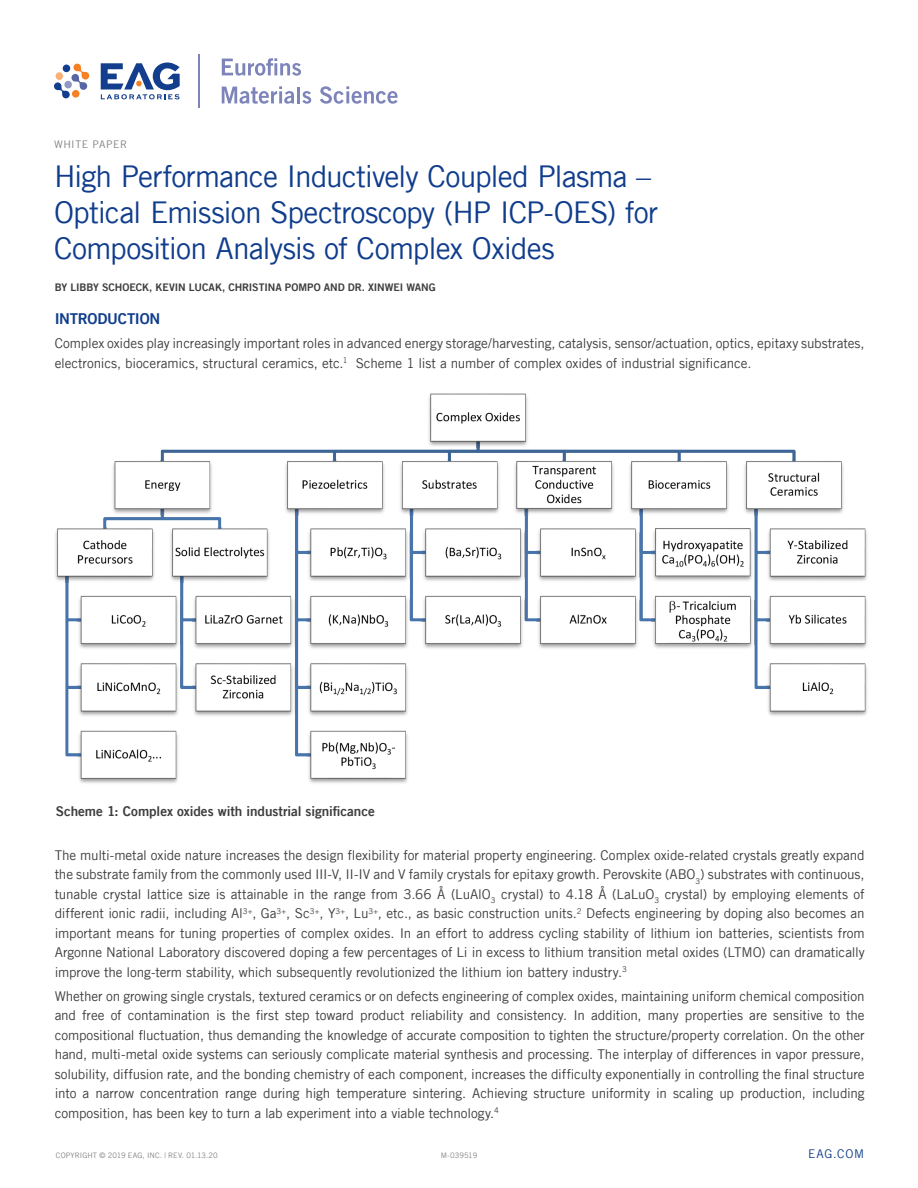
<style>
.page{position:relative;width:918px;height:1188px;background:#fff}
.page>*{position:absolute;margin:0;border:0;box-sizing:border-box;transform-origin:0 0}
.Headline{font:30px/36px "Trade Gothic LT";letter-spacing:-.03em;color:#103d8c}
.Section_Header{font:15px "Trade Gothic LT Bold Two";letter-spacing:-.015em;color:#103d8c}
.Body_Copy{font:13.5px/19.5px "Trade Gothic LT";letter-spacing:-.01em;color:#3e3e3f;text-align:justify}
.Caption_Text{font:13.5px "Trade Gothic LT Bold Two";letter-spacing:-.005em;color:#3e3e3f}
.t1{font:12px "Trade Gothic LT";letter-spacing:.06em;color:#103d8c}
.Byline{font:10.5px "Trade Gothic LT Bold Two";letter-spacing:-.005em;color:#3e3e3f}
.Byline-2{font:10.5px "Trade Gothic LT";letter-spacing:.055em;color:#808285}
.Copyright{font:7.5px "Trade Gothic LT";letter-spacing:.01em;color:#808285}
</style>
<div class="page">
<hr style="left:199px;top:54px;width:1px;height:54px;background:#7d84ba">
<svg style="left:222px;top:58px;width:79px;height:18px"></svg>
<svg style="left:222px;top:86px;width:72px;height:18px"></svg>
<hr style="left:297px;top:87px;width:3px;height:16px;background:#7d84ba">
<svg style="left:302px;top:91px;width:9px;height:13px"></svg>
<svg style="left:320px;top:86px;width:78px;height:18px"></svg>
<svg style="left:54px;top:64px;width:35px;height:34px"></svg>
<div style="left:72px;top:90px;width:8px;height:8px;background:#f58025;border-radius:50%"></div>
<div style="left:56px;top:72px;width:7px;height:8px;background:#faaf75;border-radius:50%"></div>
<div style="left:63px;top:65px;width:7px;height:7px;background:#133d8d;border-radius:50%"></div>
<svg style="left:101px;top:62px;width:79px;height:38px"></svg>
<img style="left:55px;top:393px;width:812px;height:390px">
<p class="Byline-2" style="left:54px;top:138px;width:75px">WHITE PAPER</p>
<p class="Headline" style="left:54px;top:158px;width:606px">High Performance Inductively Coupled Plasma –<br>Optical Emission Spectroscopy (HP ICP-OES) for<br>Composition Analysis of Complex Oxides</p>
<p class="Byline" style="left:55px;top:281px;width:383px">BY LIBBY SCHOECK, KEVIN LUCAK, CHRISTINA POMPO AND DR. XINWEI WANG</p>
<p class="Section_Header" style="left:55px;top:309px;width:107px">INTRODUCTION</p>
<p class="Body_Copy" style="left:55px;top:333px;width:812px">Complex oxides play increasingly important roles in advanced energy storage/harvesting, catalysis, sensor/actuation, optics, epitaxy substrates, electronics, bioceramics, structural ceramics, etc.<sup>1</sup> Scheme 1 list a number of complex oxides of industrial significance.</p>
<p class="Caption_Text" style="left:56px;top:803px;width:321px">Scheme 1: Complex oxides with industrial significance</p>
<p class="Body_Copy" style="left:55px;top:845px;width:812px">The multi-metal oxide nature increases the design flexibility for material property engineering. Complex oxide-related crystals greatly expand the substrate family from the commonly used III-V, II-IV and V family crystals for epitaxy growth. Perovskite (ABO<sub>3</sub>) substrates with continuous, tunable crystal lattice size is attainable in the range from 3.66 Å (LuAlO<sub>3</sub> crystal) to 4.18 Å (LaLuO<sub>3</sub> crystal) by employing elements of different ionic radii, including Al<sup>3+</sup>, Ga<sup>3+</sup>, Sc<sup>3+</sup>, Y<sup>3+</sup>, Lu<sup>3+</sup>, etc., as basic construction units.<sup>2</sup> Defects engineering by doping also becomes an important means for tuning properties of complex oxides. In an effort to address cycling stability of lithium ion batteries, scientists from Argonne National Laboratory discovered doping a few percentages of Li in excess to lithium transition metal oxides (LTMO) can dramatically improve the long-term stability, which subsequently revolutionized the lithium ion battery industry.<sup>3</sup></p>
<p class="Body_Copy" style="left:55px;top:986px;width:812px">Whether on growing single crystals, textured ceramics or on defects engineering of complex oxides, maintaining uniform chemical composition and free of contamination is the first step toward product reliability and consistency. In addition, many properties are sensitive to the compositional fluctuation, thus demanding the knowledge of accurate composition to tighten the structure/property correlation. On the other hand, multi-metal oxide systems can seriously complicate material synthesis and processing. The interplay of differences in vapor pressure, solubility, diffusion rate, and the bonding chemistry of each component, increases the difficulty exponentially in controlling the final structure into a narrow concentration range during high temperature sintering. Achieving structure uniformity in scaling up production, including composition, has been key to turn a lab experiment into a viable technology.<sup>4</sup></p>
<p class="Copyright" style="left:56px;top:1151px;width:164px">COPYRIGHT © 2019 EAG, INC. | Rev. 01.13.20</p>
<p class="Copyright" style="left:441px;top:1151px;width:38px">M-039519</p>
<p class="t1" style="left:808px;top:1147px;width:57px">EAG.COM</p>
</div>
